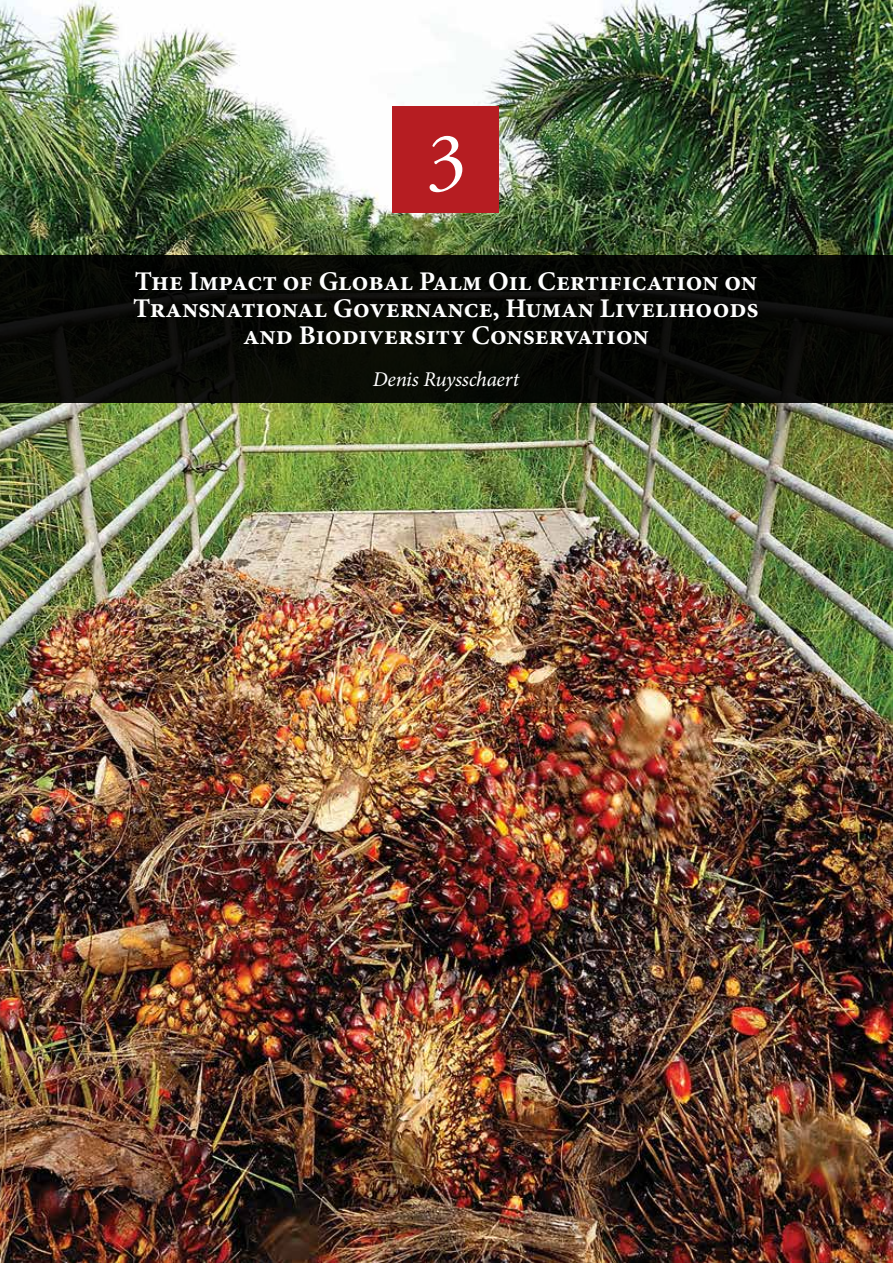
<style>
.page{position:relative;width:893px;height:1263px;background:#fff}
.page>*{position:absolute;margin:0;border:0;box-sizing:border-box;transform-origin:0 0}
.t1{font:81px "Adobe Garamond Pro";color:#fff}
.t2{font:700 27px/27px "Minion Pro";color:#fff;text-align:center}
.t3{font:italic 21px "Minion Pro";letter-spacing:-.015em;color:#fff}
</style>
<div class="page">
<img style="left:0;top:0;width:893px;height:1263px">
<div style="left:0;top:255px;width:893px;height:148px;background:#070904"></div>
<div style="left:393px;top:106px;width:106px;height:107px;background:#b61d22"></div>
<h1 class="t1" style="left:426px;top:113px;width:42px">3</h1>
<p class="t2" style="left:133px;top:267px;width:627px">The Impact of Global Palm Oil Certification on<br>Transnational Governance, Human Livelihoods and Biodiversity Conservation</p>
<p class="t3" style="left:373px;top:365px;width:148px">Denis Ruysschaert</p>
</div>
